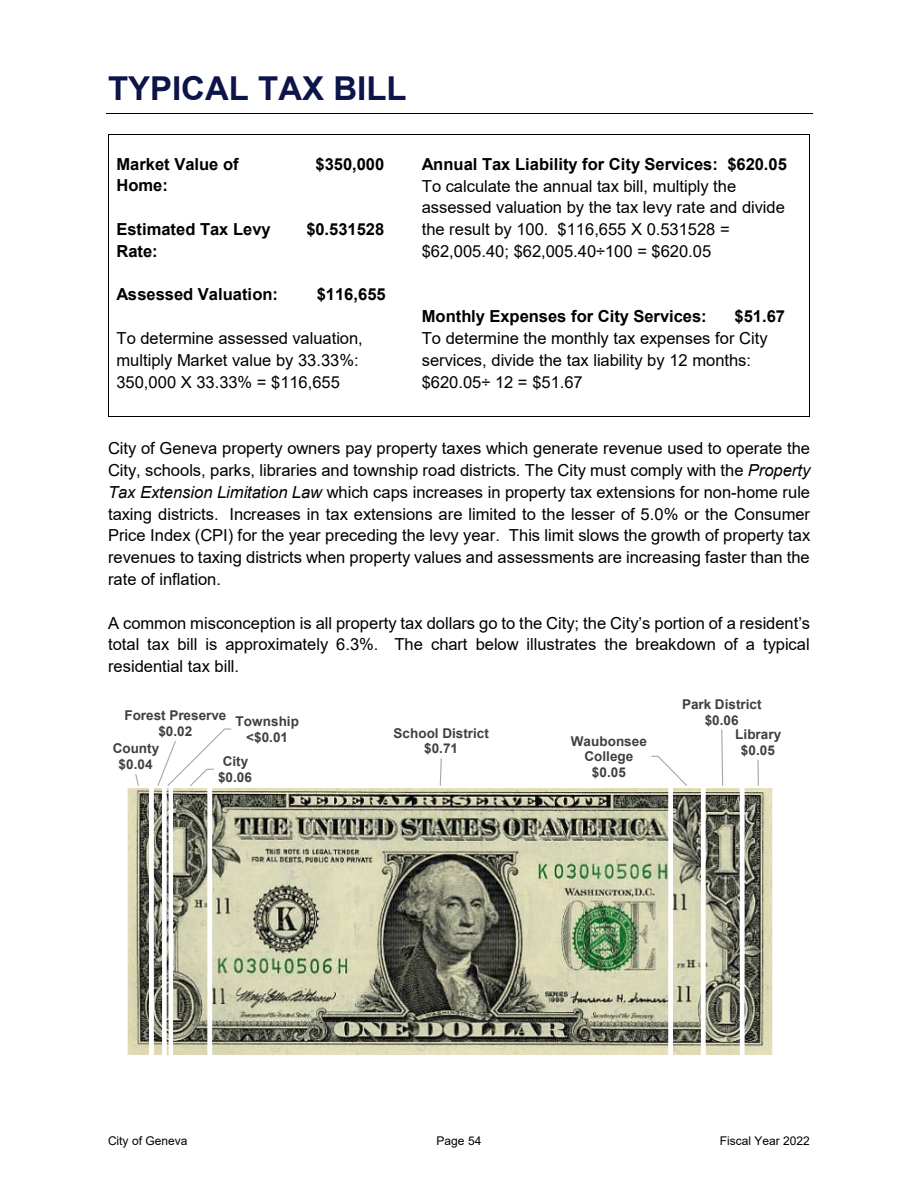
<style>
.page{position:relative;width:918px;height:1188px;background:#fff}
.page>*{position:absolute;margin:0;border:0;box-sizing:border-box;transform-origin:0 0}
.t1{font:700 33px "Arial";color:#0c144a}
.t2{font:16.5px/21.8px "Arial";color:#000}
.t3{font:700 16.5px/21.8px "Arial";color:#000}
.t4{font:700 13.5px/15.6px "Arial";color:#404040;text-align:center}
.t5{font:12px "Arial";color:#000}
.s1{font-style:italic}
</style>
<div class="page">
<hr style="left:106px;top:113px;width:706px;height:1px;background:#000">
<hr style="left:109px;top:135px;width:180px;height:1px;background:#000">
<hr style="left:290px;top:135px;width:124px;height:1px;background:#000">
<hr style="left:414px;top:135px;width:395px;height:1px;background:#000">
<svg style="left:108px;top:135px;width:1px;height:19px"></svg>
<svg style="left:809px;top:135px;width:1px;height:19px"></svg>
<hr style="left:108px;top:154px;width:1px;height:131px;background:#000">
<hr style="left:809px;top:154px;width:1px;height:131px;background:#000">
<hr style="left:108px;top:285px;width:1px;height:44px;background:#000">
<hr style="left:809px;top:285px;width:1px;height:44px;background:#000">
<hr style="left:108px;top:329px;width:1px;height:87px;background:#000">
<hr style="left:109px;top:416px;width:305px;height:1px;background:#000">
<hr style="left:414px;top:416px;width:395px;height:1px;background:#000">
<hr style="left:809px;top:329px;width:1px;height:87px;background:#000">
<svg style="left:232px;top:788px;width:418px;height:267px;background:#9a9c84"></svg>
<svg style="left:127px;top:728px;width:105px;height:328px"></svg>
<svg style="left:439px;top:758px;width:3px;height:28px"></svg>
<svg style="left:650px;top:729px;width:123px;height:326px"></svg>
<hr style="left:757px;top:760px;width:2px;height:26px;background:#a6a6a6">
<h1 class="t1" style="left:108px;top:65px;width:300px">TYPICAL TAX BILL</h1>
<p class="t3" style="left:116px;top:153px;width:124px">Market Value of<br>Home:</p>
<p class="t3" style="left:116px;top:219px;width:156px">Estimated Tax Levy<br>Rate:</p>
<p class="t3" style="left:316px;top:153px;width:70px">$350,000</p>
<p class="t3" style="left:306px;top:219px;width:79px">$0.531528</p>
<p class="t3" style="left:116px;top:284px;width:163px">Assessed Valuation:</p>
<p class="t3" style="left:317px;top:284px;width:70px">$116,655</p>
<p class="t2" style="left:116px;top:328px;width:248px">To determine assessed valuation, multiply Market value by 33.33%:</p>
<p class="t2" style="left:116px;top:371px;width:225px">350,000 X 33.33% = $116,655</p>
<p class="t3" style="left:422px;top:153px;width:367px">Annual Tax Liability for City Services: $620.05</p>
<p class="t2" style="left:422px;top:175px;width:365px">To calculate the annual tax bill, multiply the assessed valuation by the tax levy rate and divide the result by 100. $116,655 X 0.531528 = $62,005.40; $62,005.40÷100 = $620.05</p>
<p class="t3" style="left:422px;top:306px;width:287px">Monthly Expenses for City Services:</p>
<p class="t3" style="left:735px;top:306px;width:52px">$51.67</p>
<p class="t2" style="left:422px;top:328px;width:347px">To determine the monthly tax expenses for City services, divide the tax liability by 12 months:</p>
<p class="t2" style="left:422px;top:371px;width:163px">$620.05÷ 12 = $51.67</p>
<p class="t2" style="left:108px;top:438px;width:704px;text-align:justify">City of Geneva property owners pay property taxes which generate revenue used to operate the City, schools, parks, libraries and township road districts. The City must comply with the <span class="s1">Property Tax Extension Limitation Law</span> which caps increases in property tax extensions for non-home rule taxing districts. Increases in tax extensions are limited to the lesser of 5.0% or the Consumer Price Index (CPI) for the year preceding the levy year. This limit slows the growth of property tax revenues to taxing districts when property values and assessments are increasing faster than the rate of inflation.</p>
<p class="t2" style="left:108px;top:612px;width:704px;text-align:justify">A common misconception is all property tax dollars go to the City; the City’s portion of a resident’s total tax bill is approximately 6.3%. The chart below illustrates the breakdown of a typical residential tax bill.</p>
<p class="t4" style="left:124px;top:708px;width:104px">Forest Preserve $0.02</p>
<p class="t4" style="left:235px;top:714px;width:65px">Township</p>
<p class="t4" style="left:246px;top:729px;width:43px">&lt;$0.01</p>
<p class="t4" style="left:218px;top:754px;width:35px">City $0.06</p>
<p class="t4" style="left:113px;top:741px;width:48px">County $0.04</p>
<p class="t4" style="left:394px;top:725px;width:97px">School District $0.71</p>
<p class="t4" style="left:571px;top:733px;width:78px">Waubonsee<br>College $0.05</p>
<p class="t4" style="left:682px;top:696px;width:81px">Park District $0.06</p>
<p class="t4" style="left:735px;top:727px;width:47px">Library $0.05</p>
<p class="t5" style="left:108px;top:1132px;width:81px">City of Geneva</p>
<p class="t5" style="left:437px;top:1132px;width:46px">Page 54</p>
<p class="t5" style="left:720px;top:1132px;width:92px">Fiscal Year 2022</p>
</div>
